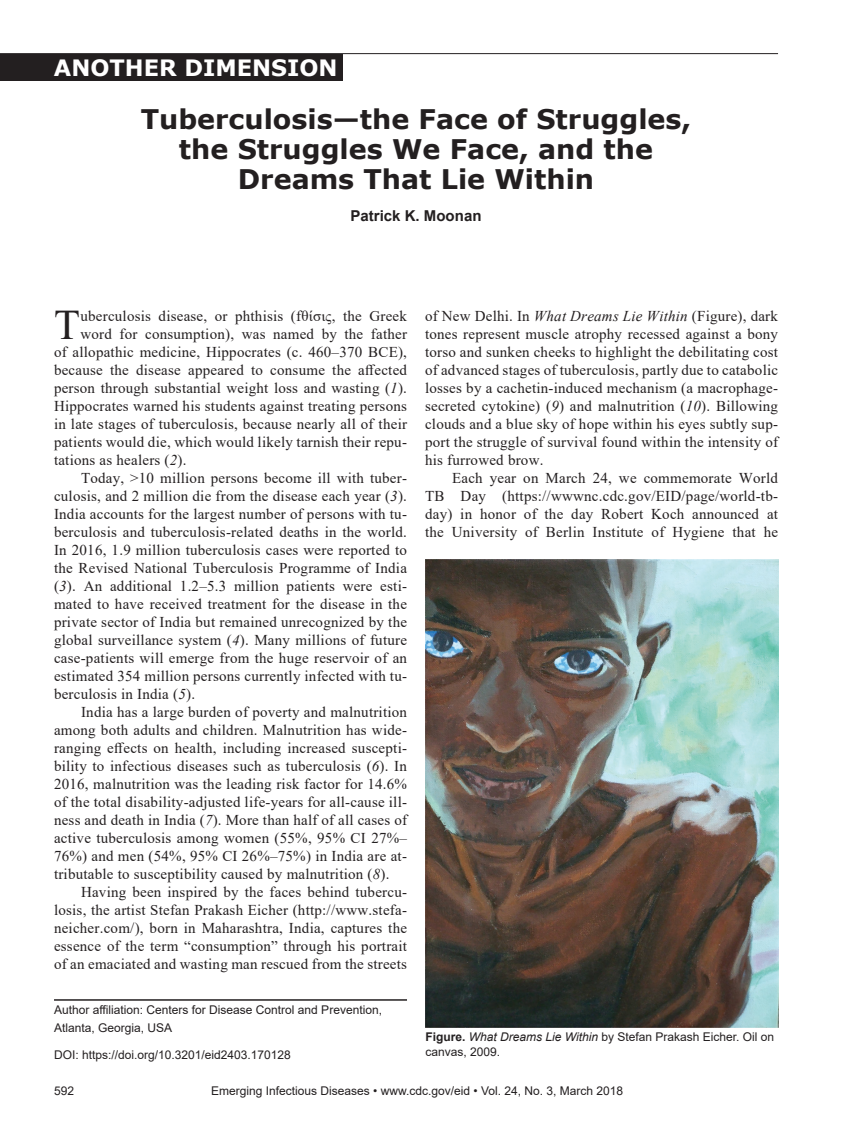
<style>
.page{position:relative;width:851px;height:1134px;background:#fff}
.page>*{position:absolute;margin:0;border:0;box-sizing:border-box;transform-origin:0 0}
.Drop_Cap{font:42.15px "Times New Roman";color:#231f20}
.Article_Title{font:700 27px/30px "Verdana";color:#231f20;text-align:center}
.t1{font:700 22.5px "Verdana";color:#fff}
.Body_Text{font:15px/18px "Times New Roman";letter-spacing:.015em;color:#231f20;text-align:justify}
.Drop_Cap-2{font:15px "Times New Roman";letter-spacing:.015em;color:#231f20}
.Authors{font:700 15px "Arial";color:#231f20}
.Affiliations{font:12px/18px "Arial";color:#231f20}
.Figure_Legend{font:12px/15px "Arial";color:#231f20}
.DOI{font:12px "Arial";color:#231f20}
.s1{font-style:italic}
.s2{font-weight:700}
</style>
<div class="page">
<hr style="left:0;top:53px;width:778px;height:1px;background:#231f20">
<div style="left:0;top:54px;width:342px;height:27px;background:#231f20"></div>
<hr style="left:54px;top:999px;width:353px;height:2px;background:#231f20">
<img style="left:425px;top:559px;width:353px;height:469px">
<p class="t1" style="left:54px;top:52px;width:285px">ANOTHER DIMENSION</p>
<p class="Article_Title" style="left:141px;top:103px;width:552px">Tuberculosis—the Face of Struggles, the Struggles We Face, and the<br>Dreams That Lie Within</p>
<p class="Authors" style="left:350px;top:206px;width:132px">Patrick K. Moonan</p>
<p class="Drop_Cap" style="left:54px;top:295px;width:27px">T</p>
<p class="Drop_Cap-2" style="left:80px;top:305px;width:328px">uberculosis disease, or phthisis (fθίσις, the Greek</p>
<p class="Drop_Cap-2" style="left:80px;top:323px;width:328px">word for consumption), was named by the father</p>
<p class="Drop_Cap-2" style="left:54px;top:341px;width:354px">of allopathic medicine, Hippocrates (c. 460–370 BCE),</p>
<p class="Drop_Cap-2" style="left:54px;top:359px;width:354px">because the disease appeared to consume the affected</p>
<p class="Drop_Cap-2" style="left:54px;top:377px;width:354px">person through substantial weight loss and wasting (<span class="s1">1</span>).</p>
<p class="Drop_Cap-2" style="left:54px;top:395px;width:354px">Hippocrates warned his students against treating persons</p>
<p class="Drop_Cap-2" style="left:54px;top:413px;width:354px">in late stages of tuberculosis, because nearly all of their</p>
<p class="Drop_Cap-2" style="left:54px;top:431px;width:354px">patients would die, which would likely tarnish their repu-</p>
<p class="Drop_Cap-2" style="left:54px;top:449px;width:134px">tations as healers (<span class="s1">2</span>).</p>
<p class="Body_Text" style="left:54px;top:468px;width:354px;text-indent:27px">Today, &gt;10 million persons become ill with tuber&shy;culosis, and 2 million die from the disease each year (<span class="s1">3</span>).<br>India accounts for the largest number of persons with tu&shy;berculosis and tuberculosis-related deaths in the world.<br>In 2016, 1.9 million tuberculosis cases were reported to the Revised National Tuberculosis Programme of India (<span class="s1">3</span>). An additional 1.2–5.3 million patients were esti&shy;mated to have received treatment for the disease in the private sector of India but remained unrecognized by the global surveillance system (<span class="s1">4</span>). Many millions of future case-patients will emerge from the huge reservoir of an estimated 354 million persons currently infected with tu&shy;berculosis in India (<span class="s1">5</span>).</p>
<p class="Body_Text" style="left:54px;top:702px;width:354px;text-indent:27px">India has a large burden of poverty and malnutrition among both adults and children. Malnutrition has wide&shy;ranging effects on health, including increased suscepti&shy;bility to infectious diseases such as tuberculosis (<span class="s1">6</span>). In 2016, malnutrition was the leading risk factor for 14.6% of the total disability-adjusted life-years for all-cause ill&shy;ness and death in India (<span class="s1">7</span>). More than half of all cases of active tuberculosis among women (55%, 95% CI 27%– 76%) and men (54%, 95% CI 26%–75%) in India are at&shy;tributable to susceptibility caused by malnutrition (<span class="s1">8</span>).</p>
<p class="Body_Text" style="left:54px;top:882px;width:354px;text-indent:27px">Having been inspired by the faces behind tubercu&shy;losis, the artist Stefan Prakash Eicher (http://www.stefa&shy;neicher.com/), born in Maharashtra, India, captures the essence of the term “consumption” through his portrait of an emaciated and wasting man rescued from the streets</p>
<p class="Affiliations" style="left:54px;top:1001px;width:329px">Author affiliation: Centers for Disease Control and Prevention,<br>Atlanta, Georgia, USA</p>
<p class="DOI" style="left:54px;top:1047px;width:238px">DOI: https://doi.org/10.3201/eid2403.170128</p>
<p class="Body_Text" style="left:425px;top:306px;width:354px">of New Delhi. In <span class="s1">What Dreams Lie Within</span> (Figure), dark tones represent muscle atrophy recessed against a bony torso and sunken cheeks to highlight the debilitating cost of advanced stages of tuberculosis, partly due to catabolic losses by a cachetin-induced mechanism (a macrophage&shy;secreted cytokine) (<span class="s1">9</span>) and malnutrition (<span class="s1">10</span>). Billowing clouds and a blue sky of hope within his eyes subtly sup&shy;port the struggle of survival found within the intensity of his furrowed brow.</p>
<p class="Body_Text" style="left:425px;top:468px;width:354px;text-indent:27px">Each year on March 24, we commemorate World TB Day (https://wwwnc.cdc.gov/EID/page/world-tb&shy;day) in honor of the day Robert Koch announced at the University of Berlin Institute of Hygiene that he</p>
<p class="Figure_Legend" style="left:425px;top:1030px;width:350px"><span class="s2">Figure.</span> <span class="s1">What Dreams Lie Within</span> by Stefan Prakash Eicher. Oil on canvas, 2009.</p>
<p class="Affiliations" style="left:54px;top:1082px;width:22px">592</p>
<p class="Affiliations" style="left:211px;top:1082px;width:413px">Emerging Infectious Diseases • www.cdc.gov/eid • Vol. 24, No. 3, March 2018</p>
</div>
